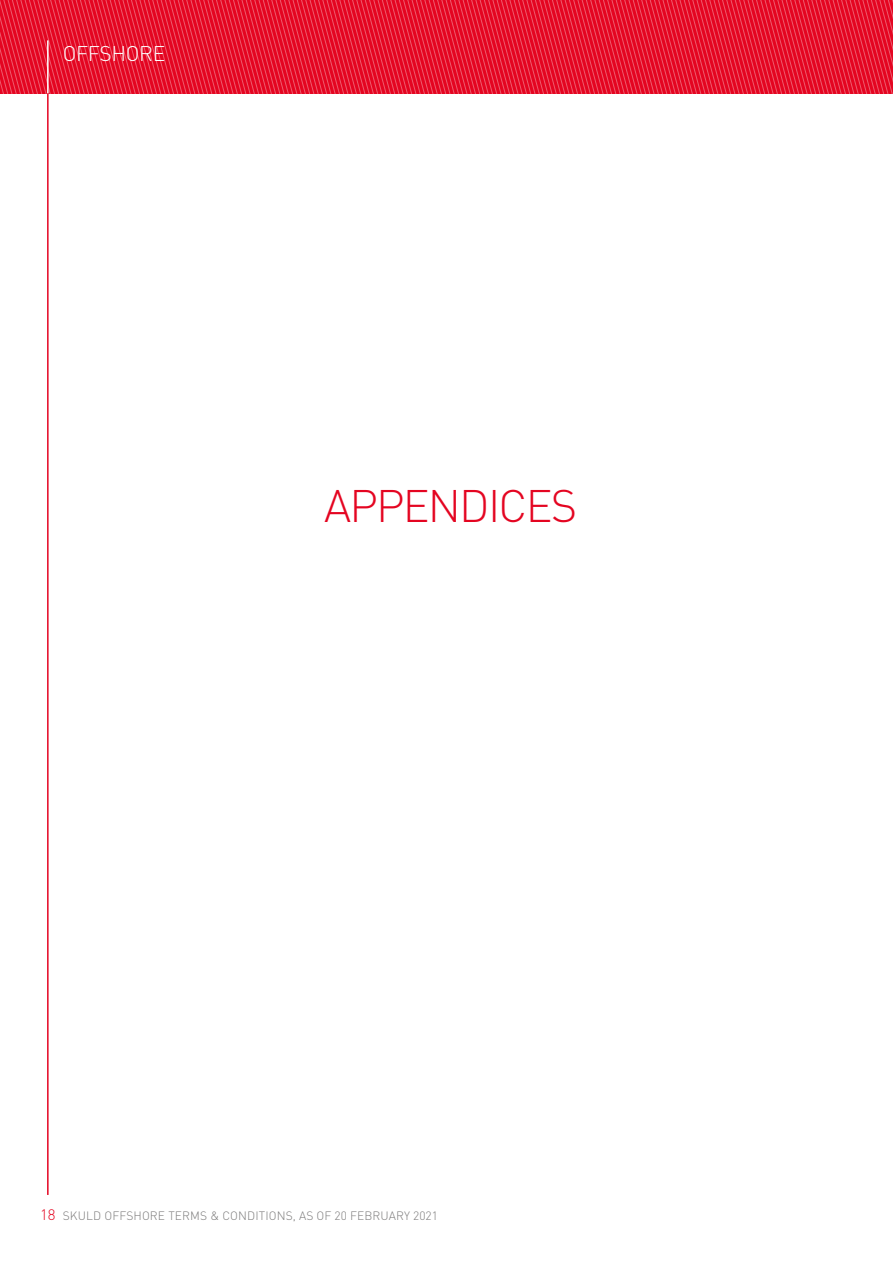
<style>
.page{position:relative;width:893px;height:1263px;background:#fff}
.page>*{position:absolute;margin:0;border:0;box-sizing:border-box;transform-origin:0 0}
.t1{font:300 45px "DIN Pro";letter-spacing:-.04em;color:#e40521}
.t2{font:300 21px "DINOT";letter-spacing:-.015em;color:#fff}
.t3{font:300 15px "DINOT";color:#e40521}
.t4{font:300 12px "DINOT";letter-spacing:.01em;color:#7c7b7b}
</style>
<div class="page">
<svg style="left:0;top:0;width:893px;height:94px;background:#e61933"></svg>
<hr style="left:47px;top:40px;width:2px;height:54px;background:#fff">
<hr style="left:47px;top:94px;width:2px;height:1101px;background:#e40521">
<h2 class="t2" style="left:63px;top:41px;width:104px">OFFSHORE</h2>
<h1 class="t1" style="left:324px;top:475px;width:254px">APPENDICES</h1>
<p class="t3" style="left:40px;top:1206px;width:17px">18</p>
<p class="t4" style="left:63px;top:1209px;width:377px">SKULD OFFSHORE TERMS &amp; CONDITIONS, AS OF 20 FEBRUARY 2021</p>
</div>
